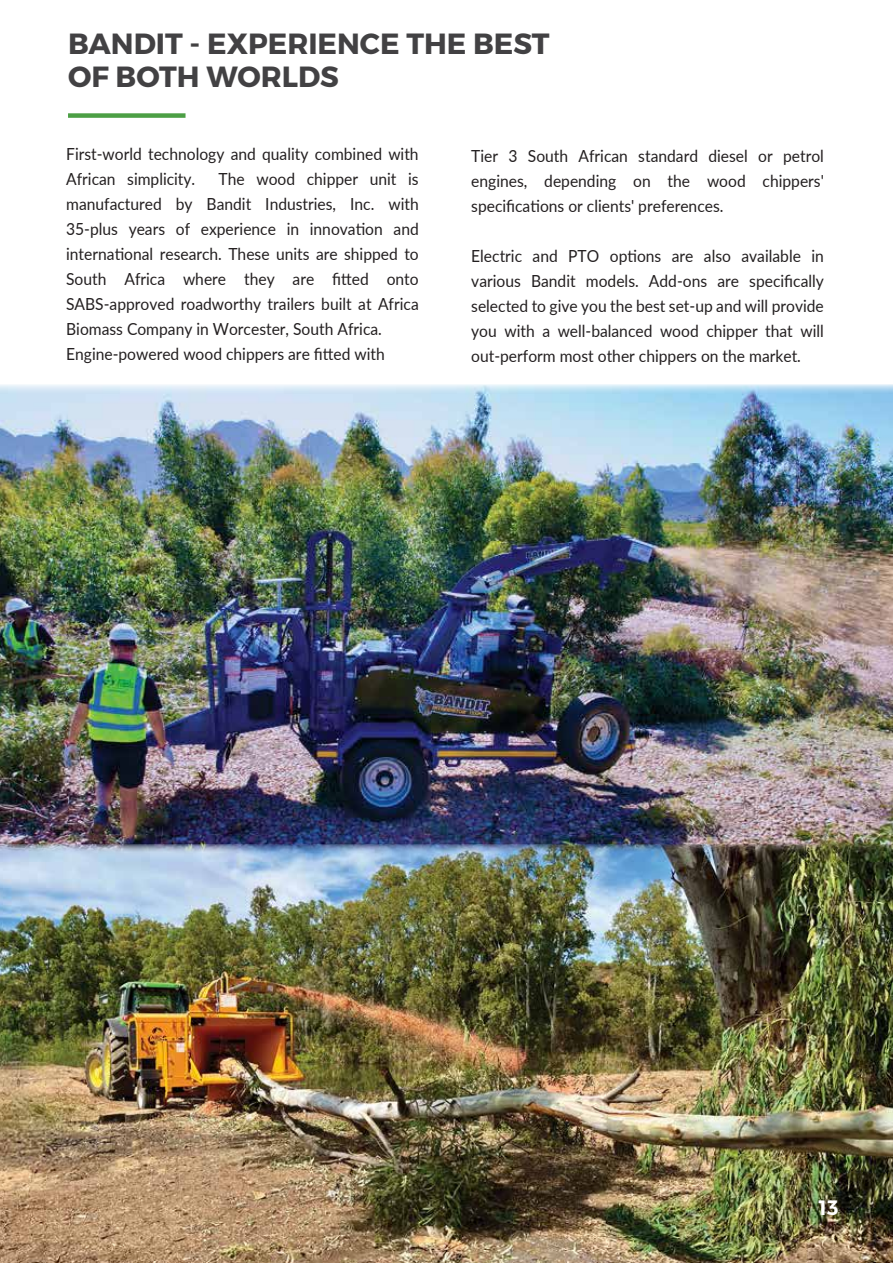
<style>
.page{position:relative;width:893px;height:1263px;background:#fff}
.page>*{position:absolute;margin:0;border:0;box-sizing:border-box;transform-origin:0 0}
.t1{font:700 29.25px/33.3px "Montserrat";color:#424143}
.t2{font:600 20.85px "Montserrat";color:#fff}
.t3{font:16.65px/25px "Lato";color:#231f20;scale:.94 1}
</style>
<div class="page">
<img style="left:0;top:385px;width:893px;height:459px">
<div style="left:68px;top:113px;width:118px;height:5px;background:#4c9f45"></div>
<img style="left:0;top:844px;width:893px;height:419px">
<h1 class="t1" style="left:68px;top:27px;width:483px">BANDIT - EXPERIENCE THE BEST<br>OF BOTH WORLDS</h1>
<p class="t3" style="left:66px;top:141px;width:376px">First-world technology and quality combined with<br>African simplicity.</p>
<p class="t3" style="left:66px;top:166px;width:377px;text-indent:152px">The wood chipper unit is manufactured by Bandit Industries, Inc. with 35-plus years of experience in innovation and international research. These units are shipped to South Africa where they are fitted onto SABS-approved roadworthy trailers built at Africa Biomass Company in Worcester, South Africa.<br>Engine-powered wood chippers are fitted with</p>
<p class="t3" style="left:471px;top:143px;width:377px;text-align:justify">Tier 3 South African standard diesel or petrol engines, depending on the wood chippers' specifications or clients' preferences.</p>
<p class="t3" style="left:471px;top:243px;width:377px;text-align:justify">Electric and PTO options are also available in various Bandit models. Add-ons are specifically selected to give you the best set-up and will provide you with a well-balanced wood chipper that will out-perform most other chippers on the market.</p>
<p class="t2" style="left:818px;top:1194px;width:21px">13</p>
</div>
